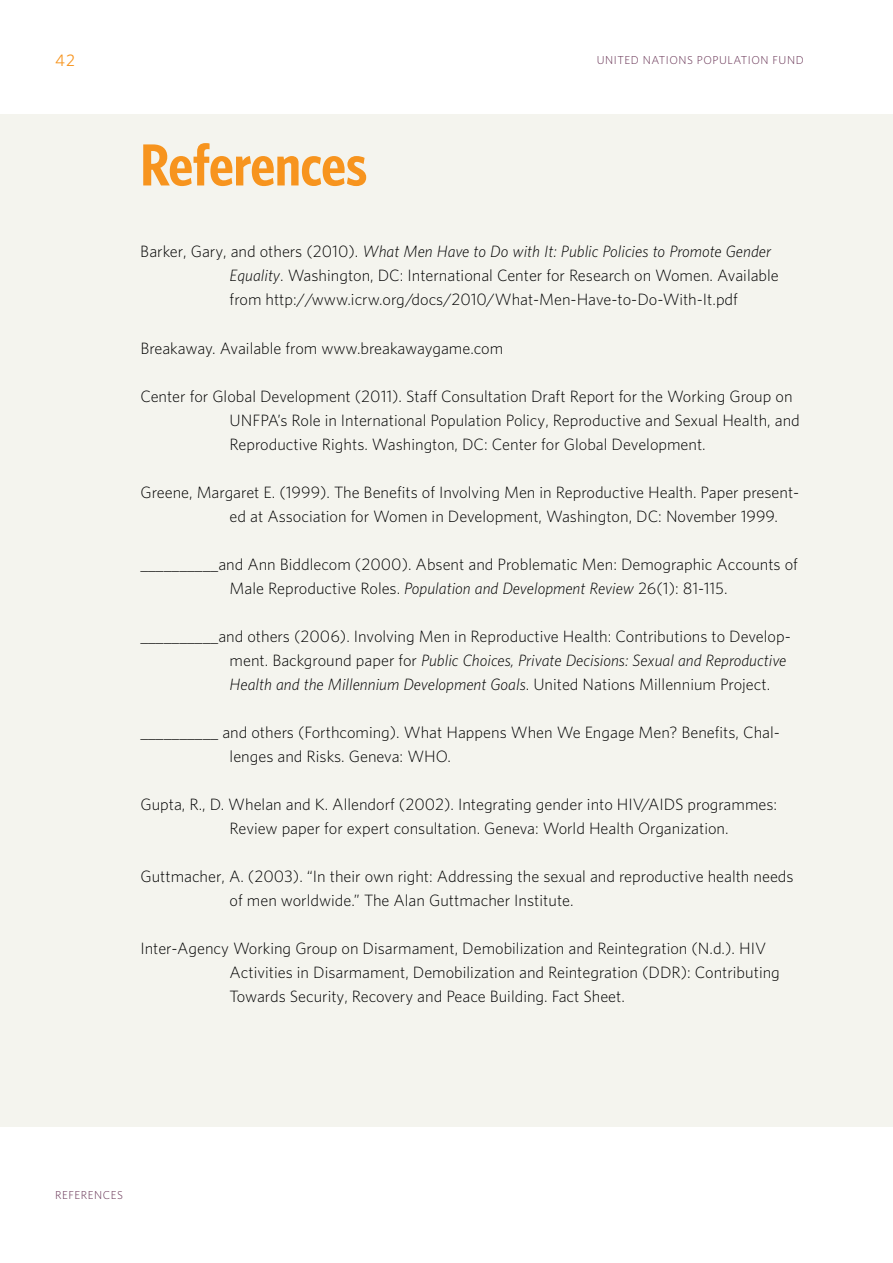
<style>
.page{position:relative;width:893px;height:1263px;background:#fff}
.page>*{position:absolute;margin:0;border:0;box-sizing:border-box;transform-origin:0 0}
.t1{font:700 condensed 54px "UNFPA";color:#f7941e}
.t2{font:300 15px/24px "UNFPA";color:#000}
.t3{font:15px "UNFPA Text";color:#f7941e}
.t4{font:300 10.5px "UNFPA";letter-spacing:.05em;color:#632d4f}
.s1{font-style:italic}
</style>
<div class="page">
<div style="left:0;top:115px;width:893px;height:1012px;background:#f4f4ee"></div>
<p class="t3" style="left:55px;top:50px;width:21px">42</p>
<p class="t4" style="left:597px;top:53px;width:208px">UNITED NATIONS POPULATION FUND</p>
<h1 class="t1" style="left:140px;top:130px;width:228px">References</h1>
<p class="t2" style="left:230px;top:239px;width:551px;text-indent:-89px">Barker, Gary, and others (2010). <span class="s1">What Men Have to Do with It: Public Policies to Promote Gender<br>Equality</span>. Washington, DC: International Center for Research on Women. Available from http://www. icrw.org/docs/2010/What-Men-Have-to-Do-With-It. pdf</p>
<p class="t2" style="left:140px;top:335px;width:364px">Breakaway. Available from www. breakawaygame.com</p>
<p class="t2" style="left:230px;top:383px;width:572px;text-indent:-89px">Center for Global Development (2011). Staff Consultation Draft Report for the Working Group on<br>UNFPA’s Role in International Population Policy, Reproductive and Sexual Health, and<br>Reproductive Rights. Washington, DC: Center for Global Development.</p>
<p class="t2" style="left:230px;top:479px;width:571px;text-indent:-89px">Greene, Margaret E. (1999). The Benefits of Involving Men in Reproductive Health. Paper present&shy;ed at Association for Women in Development, Washington, DC: November 1999.</p>
<p class="t2" style="left:230px;top:551px;width:570px;text-indent:-89px">__________and Ann Biddlecom (2000). Absent and Problematic Men: Demographic Accounts of<br>Male Reproductive Roles. <span class="s1">Population and Development Review</span> 26(1): 81-115.</p>
<p class="t2" style="left:230px;top:623px;width:563px;text-indent:-89px">__________and others (2006). Involving Men in Reproductive Health: Contributions to Develop&shy;ment. Background paper for <span class="s1">Public Choices, Private Decisions: Sexual and Reproductive<br>Health and the Millennium Development Goals</span>. United Nations Millennium Project.</p>
<p class="t2" style="left:230px;top:719px;width:552px;text-indent:-89px">__________ and others (Forthcoming). What Happens When We Engage Men? Benefits, Chal&shy;lenges and Risks. Geneva: WHO.</p>
<p class="t2" style="left:230px;top:791px;width:549px;text-indent:-89px">Gupta, R., D. Whelan and K. Allendorf (2002). Integrating gender into HIV/AIDS programmes:<br>Review paper for expert consultation. Geneva: World Health Organization.</p>
<p class="t2" style="left:230px;top:863px;width:565px;text-indent:-89px">Guttmacher, A. (2003). “In their own right: Addressing the sexual and reproductive health needs of men worldwide.” The Alan Guttmacher Institute.</p>
<p class="t2" style="left:230px;top:935px;width:552px;text-indent:-89px">Inter-Agency Working Group on Disarmament, Demobilization and Reintegration (N.d.). HIV<br>Activities in Disarmament, Demobilization and Reintegration (DDR): Contributing<br>Towards Security, Recovery and Peace Building. Fact Sheet.</p>
<p class="t4" style="left:55px;top:1189px;width:15px">References</p>
</div>
